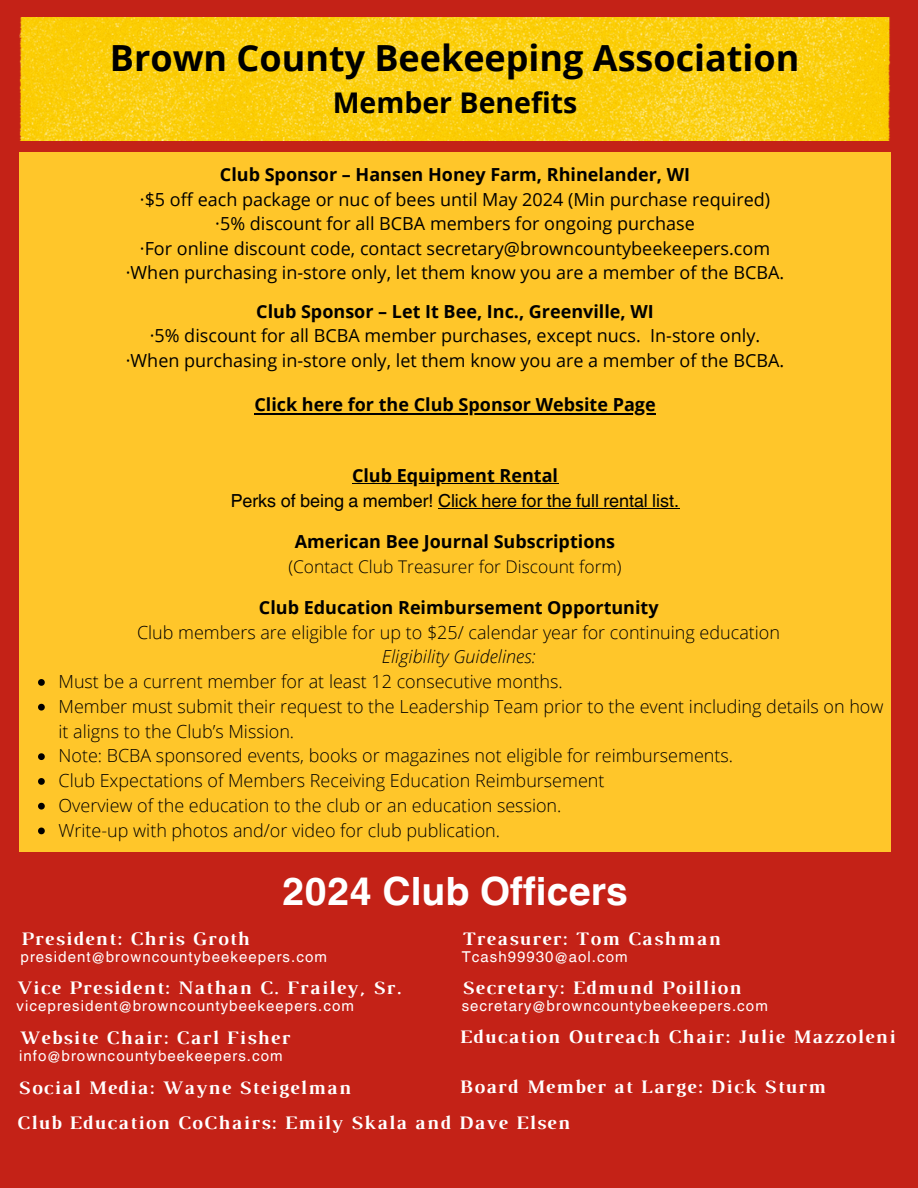
<style>
.page{position:relative;width:918px;height:1188px;background:#c42217}
.page>*{position:absolute;margin:0;border:0;box-sizing:border-box;transform-origin:0 0}
.t1{font:700 39px "Helvetica World";color:#fff}
.t2{font:700 36px "Open Sans";color:#000}
.t3{font:700 28.5px "Open Sans";color:#000}
.t4{font:700 19.5px/35.8px "Luthier";letter-spacing:.07em;color:#fff}
.t5{font:300 18px/24.8px "Open Sans";color:#000}
.t6{font:18px/24.5px "Open Sans";color:#000;text-align:center}
.t7{font:700 18px "Open Sans";color:#000}
.t8{font:18px "Helvetica World";color:#000}
.t9{font:italic 300 18px "Open Sans";color:#000}
.t10{font:300 17.4px "Open Sans";color:#000}
.t11{font:15px "Helvetica World";letter-spacing:.07em;color:#fff}
</style>
<div class="page">
<img style="left:19px;top:18px;width:872px;height:122px">
<div style="left:19px;top:152px;width:872px;height:700px;background:#ffc62a"></div>
<hr style="left:352px;top:483px;width:206px;height:1px;background:#000">
<hr style="left:438px;top:508px;width:134px;height:1px;background:#000">
<hr style="left:572px;top:508px;width:107px;height:1px;background:#000">
<hr style="left:254px;top:413px;width:402px;height:2px;background:#000">
<svg style="left:38px;top:679px;width:7px;height:7px"></svg>
<svg style="left:38px;top:704px;width:7px;height:7px"></svg>
<svg style="left:38px;top:753px;width:7px;height:7px"></svg>
<svg style="left:38px;top:778px;width:7px;height:7px"></svg>
<svg style="left:38px;top:803px;width:7px;height:7px"></svg>
<svg style="left:38px;top:828px;width:7px;height:6px"></svg>
<h2 class="t2" style="left:110px;top:33px;width:691px">Brown County Beekeeping Association</h2>
<h3 class="t3" style="left:333px;top:82px;width:246px">Member Benefits</h3>
<p class="t7" style="left:220px;top:162px;width:472px">Club Sponsor – Hansen Honey Farm, Rhinelander, WI</p>
<p class="t6" style="left:126px;top:186px;width:660px">·$5 off each package or nuc of bees until May 2024 (Min purchase required) ·5% discount for all BCBA members for ongoing purchase<br>·For online discount code, contact secretary@browncountybeekeepers.com ·When purchasing in-store only, let them know you are a member of the BCBA.</p>
<p class="t7" style="left:256px;top:298px;width:399px">Club Sponsor – Let It Bee, Inc., Greenville, WI</p>
<p class="t6" style="left:126px;top:323px;width:660px">·5% discount for all BCBA member purchases, except nucs. In-store only. ·When purchasing in-store only, let them know you are a member of the BCBA.</p>
<p class="t7" style="left:254px;top:392px;width:403px">Click here for the Club Sponsor Website Page</p>
<p class="t7" style="left:352px;top:463px;width:208px">Club Equipment Rental</p>
<p class="t8" style="left:231px;top:490px;width:450px">Perks of being a member! Click here for the full rental list.</p>
<p class="t7" style="left:295px;top:529px;width:322px">American Bee Journal Subscriptions</p>
<p class="t10" style="left:288px;top:554px;width:335px">(Contact Club Treasurer for Discount form)</p>
<p class="t7" style="left:259px;top:595px;width:401px">Club Education Reimbursement Opportunity</p>
<p class="t5" style="left:137px;top:619px;width:645px">Club members are eligible for up to $25/ calendar year for continuing education</p>
<p class="t9" style="left:382px;top:644px;width:156px">Eligibility Guidelines:</p>
<p class="t5" style="left:58px;top:669px;width:827px">Must be a current member for at least 12 consecutive months.<br>Member must submit their request to the Leadership Team prior to the event including details on how it aligns to the Club’s Mission.<br>Note: BCBA sponsored events, books or magazines not eligible for reimbursements.<br>Club Expectations of Members Receiving Education Reimbursement<br>Overview of the education to the club or an education session.<br>Write-up with photos and/or video for club publication.</p>
<h1 class="t1" style="left:282px;top:859px;width:347px">2024 Club Officers</h1>
<p class="t4" style="left:21px;top:922px;width:230px">President: Chris Groth</p>
<p class="t11" style="left:21px;top:948px;width:308px">president@browncountybeekeepers.com</p>
<p class="t4" style="left:17px;top:972px;width:386px">Vice President: Nathan C. Frailey, Sr.</p>
<p class="t11" style="left:17px;top:997px;width:339px">vicepresident@browncountybeekeepers.com</p>
<p class="t4" style="left:462px;top:922px;width:260px">Treasurer: Tom Cashman</p>
<p class="t11" style="left:462px;top:948px;width:167px">Tcash99930@aol.com</p>
<p class="t4" style="left:462px;top:972px;width:281px">Secretary: Edmund Poillion</p>
<p class="t11" style="left:462px;top:997px;width:308px">secretary@browncountybeekeepers.com</p>
<p class="t4" style="left:459px;top:1021px;width:437px">Education Outreach Chair: Julie Mazzoleni</p>
<p class="t4" style="left:17px;top:1071px;width:810px;text-indent:442px">Board Member at Large: Dick Sturm<br>Club Education CoChairs: Emily Skala and Dave Elsen</p>
<p class="t4" style="left:19px;top:1021px;width:272px">Website Chair: Carl Fisher</p>
<p class="t11" style="left:19px;top:1047px;width:265px">info@browncountybeekeepers.com</p>
<p class="t4" style="left:18px;top:1071px;width:334px">Social Media: Wayne Steigelman</p>
</div>
